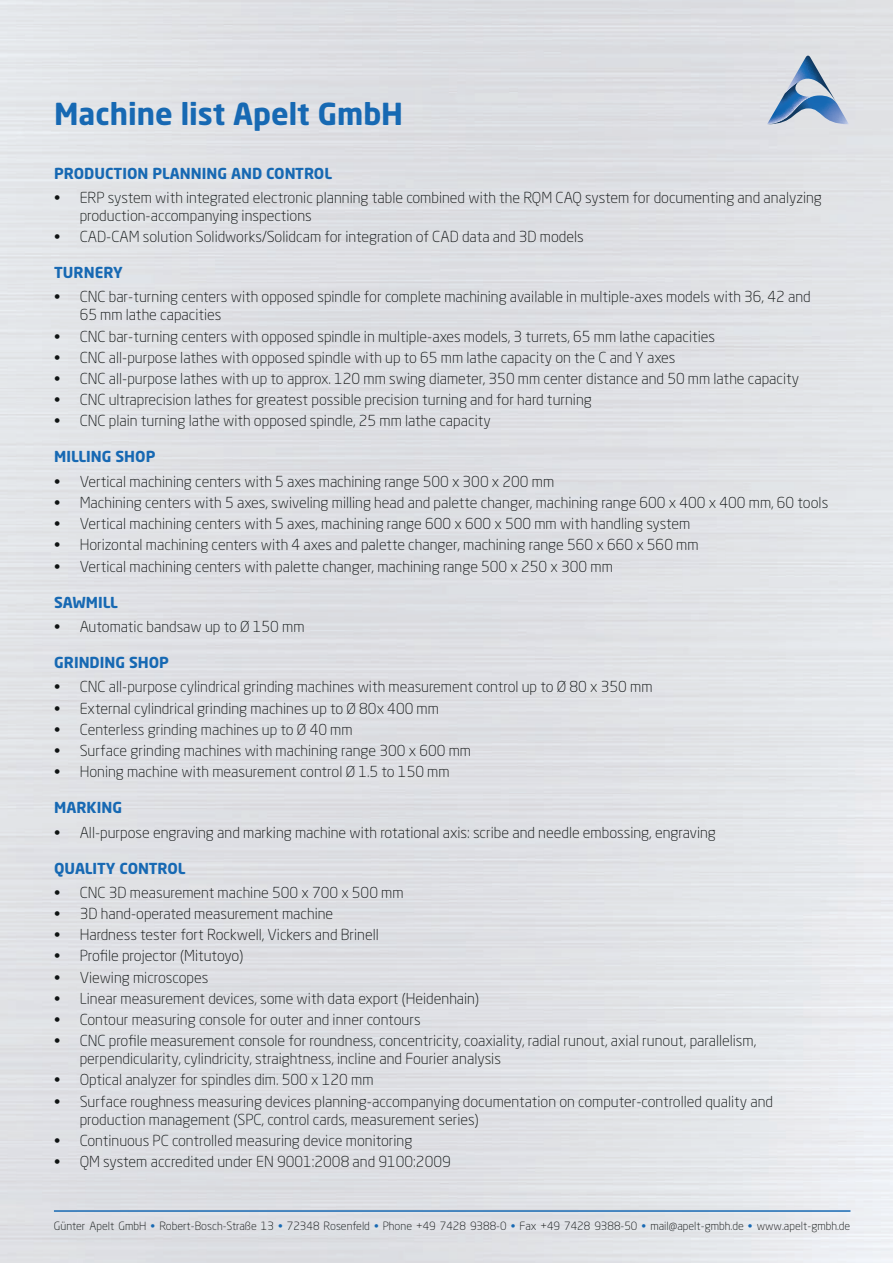
<style>
.page{position:relative;width:893px;height:1263px;background:#fff}
.page>*{position:absolute;margin:0;border:0;box-sizing:border-box;transform-origin:0 0}
.t1{font:700 30px "Neo Sans W1 G";color:#1769b3}
.t2{font:300 15px/18px "Neo Sans W1 G";color:#0f1313}
.t3{font:700 15px "Neo Sans W1 G";color:#1769b3}
.t4{font:300 11.25px "Neo Sans W1 G";color:#0f1313}
.s1{color:#1769b3}
</style>
<div class="page">
<svg style="left:767px;top:56px;width:82px;height:68px;background:#a5b9d0"></svg>
<hr style="left:54px;top:1210px;width:796px;height:2px;background:#1769b3">
<h1 class="t1" style="left:54px;top:97px;width:350px">Machine list Apelt GmbH</h1>
<p class="t3" style="left:54px;top:165px;width:279px">PRODUCTION PLANNING AND CONTROL</p>
<p class="t2" style="left:80px;top:189px;width:744px;text-indent:-26px">• ERP system with integrated electronic planning table combined with the RQM CAQ system for documenting and analyzing production-accompanying inspections</p>
<p class="t2" style="left:54px;top:229px;width:531px">• CAD-CAM solution Solidworks/Solidcam for integration of CAD data and 3D models</p>
<p class="t3" style="left:54px;top:264px;width:70px">TURNERY</p>
<p class="t2" style="left:80px;top:289px;width:732px;text-indent:-26px">• CNC bar-turning centers with opposed spindle for complete machining available in multiple-axes models with 36, 42 and<br>65 mm lathe capacities</p>
<p class="t2" style="left:54px;top:328px;width:662px">• CNC bar-turning centers with opposed spindle in multiple-axes models, 3 turrets, 65 mm lathe capacities</p>
<p class="t2" style="left:54px;top:349px;width:623px">• CNC all-purpose lathes with opposed spindle with up to 65 mm lathe capacity on the C and Y axes</p>
<p class="t2" style="left:54px;top:371px;width:746px">• CNC all-purpose lathes with up to approx. 120 mm swing diameter, 350 mm center distance and 50 mm lathe capacity</p>
<p class="t2" style="left:54px;top:392px;width:539px">• CNC ultraprecision lathes for greatest possible precision turning and for hard turning</p>
<p class="t2" style="left:54px;top:413px;width:438px">• CNC plain turning lathe with opposed spindle, 25 mm lathe capacity</p>
<p class="t3" style="left:54px;top:449px;width:103px">MILLING SHOP</p>
<p class="t2" style="left:54px;top:473px;width:502px">• Vertical machining centers with 5 axes machining range 500 x 300 x 200 mm</p>
<p class="t2" style="left:54px;top:495px;width:775px">• Machining centers with 5 axes, swiveling milling head and palette changer, machining range 600 x 400 x 400 mm, 60 tools</p>
<p class="t2" style="left:54px;top:516px;width:638px">• Vertical machining centers with 5 axes, machining range 600 x 600 x 500 mm with handling system</p>
<p class="t2" style="left:54px;top:537px;width:646px">• Horizontal machining centers with 4 axes and palette changer, machining range 560 x 660 x 560 mm</p>
<p class="t2" style="left:54px;top:558px;width:560px">• Vertical machining centers with palette changer, machining range 500 x 250 x 300 mm</p>
<p class="t3" style="left:54px;top:594px;width:65px">SAWMILL</p>
<p class="t2" style="left:54px;top:619px;width:252px">• Automatic bandsaw up to Ø 150 mm</p>
<p class="t3" style="left:54px;top:654px;width:116px">GRINDING SHOP</p>
<p class="t2" style="left:54px;top:679px;width:600px">• CNC all-purpose cylindrical grinding machines with measurement control up to Ø 80 x 350 mm</p>
<p class="t2" style="left:54px;top:700px;width:386px">• External cylindrical grinding machines up to Ø 80x 400 mm</p>
<p class="t2" style="left:54px;top:721px;width:300px">• Centerless grinding machines up to Ø 40 mm</p>
<p class="t2" style="left:54px;top:742px;width:418px">• Surface grinding machines with machining range 300 x 600 mm</p>
<p class="t2" style="left:54px;top:764px;width:397px">• Honing machine with measurement control Ø 1.5 to 150 mm</p>
<p class="t3" style="left:54px;top:799px;width:69px">MARKING</p>
<p class="t2" style="left:54px;top:824px;width:663px">• All-purpose engraving and marking machine with rotational axis: scribe and needle embossing, engraving</p>
<p class="t3" style="left:54px;top:860px;width:133px">QUALITY CONTROL</p>
<p class="t2" style="left:54px;top:884px;width:351px">• CNC 3D measurement machine 500 x 700 x 500 mm</p>
<p class="t2" style="left:54px;top:906px;width:280px">• 3D hand-operated measurement machine</p>
<p class="t2" style="left:54px;top:927px;width:326px">• Hardness tester fort Rockwell, Vickers and Brinell</p>
<p class="t2" style="left:54px;top:948px;width:191px">• Profile projector (Mitutoyo)</p>
<p class="t2" style="left:54px;top:969px;width:156px">• Viewing microscopes</p>
<p class="t2" style="left:54px;top:990px;width:426px">• Linear measurement devices, some with data export (Heidenhain)</p>
<p class="t2" style="left:54px;top:1012px;width:368px">• Contour measuring console for outer and inner contours</p>
<p class="t2" style="left:80px;top:1033px;width:678px;text-indent:-26px">• CNC profile measurement console for roundness, concentricity, coaxiality, radial runout, axial runout, parallelism, perpendicularity, cylindricity, straightness, incline and Fourier analysis</p>
<p class="t2" style="left:54px;top:1072px;width:321px">• Optical analyzer for spindles dim. 500 x 120 mm</p>
<p class="t2" style="left:80px;top:1093px;width:695px;text-indent:-26px">• Surface roughness measuring devices planning-accompanying documentation on computer-controlled quality and production management (SPC, control cards, measurement series)</p>
<p class="t2" style="left:54px;top:1132px;width:360px">• Continuous PC controlled measuring device monitoring</p>
<p class="t2" style="left:54px;top:1154px;width:398px">• QM system accredited under EN 9001:2008 and 9100:2009</p>
<p class="t4" style="left:54px;top:1221px;width:798px">Günter Apelt GmbH <span class="s1">•</span> Robert-Bosch-Straße 13 <span class="s1">•</span> 72348 Rosenfeld <span class="s1">•</span> Phone +49 7428 9388-0 <span class="s1">•</span> Fax +49 7428 9388-50 <span class="s1">•</span> mail@apelt-gmbh.de <span class="s1">•</span> www.apelt-gmbh.de</p>
</div>
